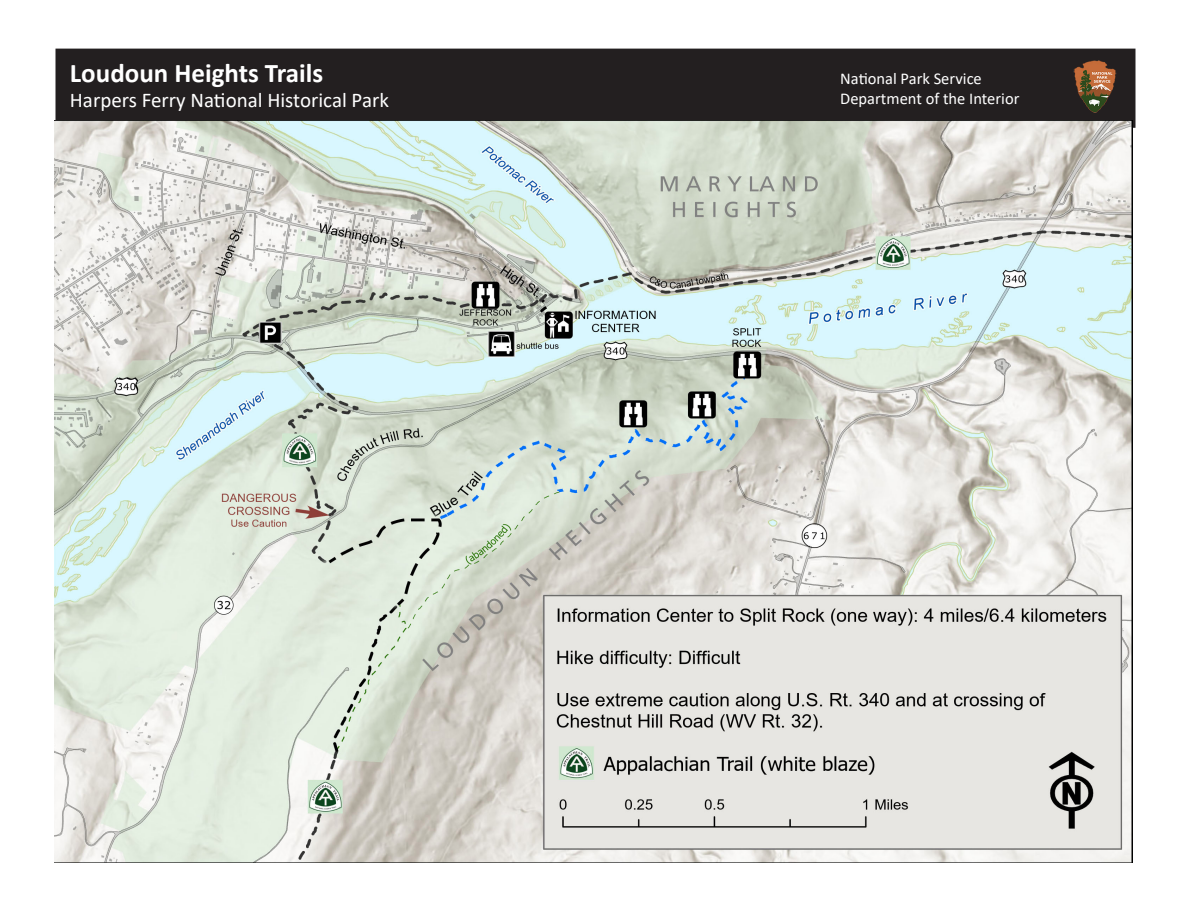
<style>
.page{position:relative;width:1188px;height:918px;background:#fff}
.page>*{position:absolute;margin:0;border:0;box-sizing:border-box;transform-origin:0 0}
.t1{font:700 27px "Calibri";color:#fff}
.t2{font:21px "Calibri";color:#fff}
.t3{font:16.5px/19.8px "Calibri";color:#fff}
</style>
<div class="page">
<div style="left:56px;top:49px;width:1079px;height:78px;background:#231f20"></div>
<img style="left:1073px;top:60px;width:44px;height:53px">
<img style="left:54px;top:121px;width:1078px;height:742px">
<h1 class="t1" style="left:70px;top:54px;width:255px">Loudoun Heights Trails</h1>
<p class="t2" style="left:70px;top:85px;width:321px">Harpers Ferry National Historical Park</p>
<p class="t3" style="left:840px;top:68px;width:181px">National Park Service<br>Department of the Interior</p>
</div>
